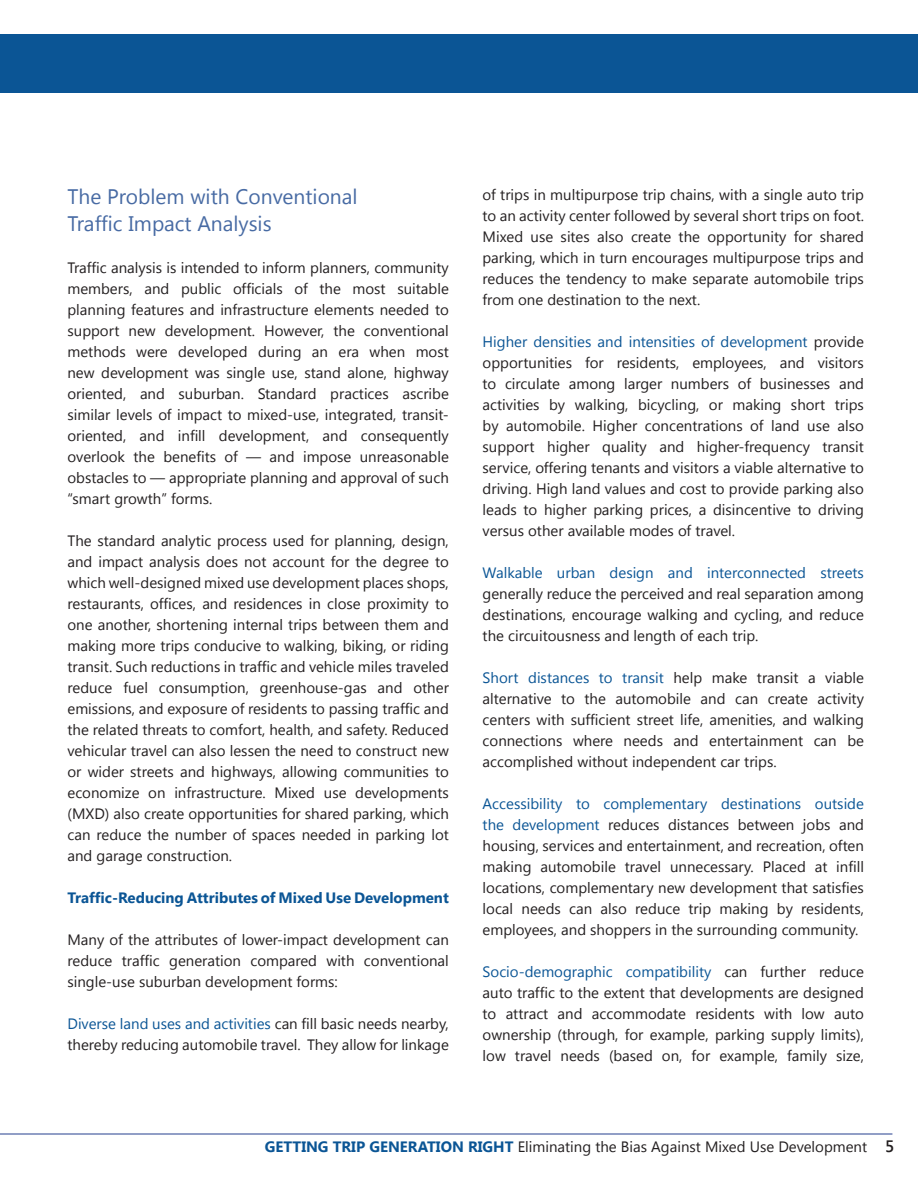
<style>
.page{position:relative;width:918px;height:1188px;background:#fff}
.page>*{position:absolute;margin:0;border:0;box-sizing:border-box;transform-origin:0 0}
.t1{font:21px/27px "Segoe UI";color:#486ba4}
.t2{font:15px/21px "Segoe UI";color:#231f20;text-align:justify}
.t3{font:700 15px "Segoe UI";color:#0b5595}
.s1{color:#0b5595}
.s2{font-weight:700;color:#0b5595}
.s3{font-weight:600;font-size:16.5px}
</style>
<div class="page">
<hr style="left:0;top:1134px;width:892px;height:1px;background:#253f8e">
<div style="left:0;top:34px;width:918px;height:58px;background:#0b5595"></div>
<p class="t1" style="left:68px;top:182px;width:292px">The Problem with Conventional<br>Traffic Impact Analysis</p>
<p class="t2" style="left:68px;top:257px;width:383px">Traffic analysis is intended to inform planners, community members, and public officials of the most suitable planning features and infrastructure elements needed to support new development. However, the conventional methods were developed during an era when most new development was single use, stand alone, highway oriented, and suburban. Standard practices ascribe similar levels of impact to mixed-use, integrated, transit&shy;oriented, and infill development, and consequently overlook the benefits of — and impose unreasonable obstacles to — appropriate planning and approval of such “smart growth” forms.</p>
<p class="t2" style="left:68px;top:530px;width:383px">The standard analytic process used for planning, design, and impact analysis does not account for the degree to which well-designed mixed use development places shops, restaurants, offices, and residences in close proximity to one another, shortening internal trips between them and making more trips conducive to walking, biking, or riding transit. Such reductions in traffic and vehicle miles traveled reduce fuel consumption, greenhouse-gas and other emissions, and exposure of residents to passing traffic and the related threats to comfort, health, and safety. Reduced</p>
<p class="t2" style="left:68px;top:740px;width:383px">vehicular travel can also lessen the need to construct new or wider streets and highways, allowing communities to economize on infrastructure. Mixed use developments (MXD) also create opportunities for shared parking, which can reduce the number of spaces needed in parking lot and garage construction.</p>
<p class="t3" style="left:68px;top:887px;width:383px">Traffic-Reducing Attributes of Mixed Use Development</p>
<p class="t2" style="left:68px;top:929px;width:383px">Many of the attributes of lower-impact development can reduce traffic generation compared with conventional single-use suburban development forms:</p>
<p class="t2" style="left:68px;top:1013px;width:383px"><span class="s1">Diverse land uses and activities</span> can fill basic needs nearby, thereby reducing automobile travel. They allow for linkage</p>
<p class="t2" style="left:483px;top:183px;width:383px">of trips in multipurpose trip chains, with a single auto trip to an activity center followed by several short trips on foot.<br>Mixed use sites also create the opportunity for shared parking, which in turn encourages multipurpose trips and reduces the tendency to make separate automobile trips from one destination to the next.</p>
<p class="t2" style="left:483px;top:330px;width:383px"><span class="s1">Higher densities and intensities of development</span> provide opportunities for residents, employees, and visitors to circulate among larger numbers of businesses and activities by walking, bicycling, or making short trips by automobile. Higher concentrations of land use also support higher quality and higher-frequency transit service, offering tenants and visitors a viable alternative to driving. High land values and cost to provide parking also leads to higher parking prices, a disincentive to driving versus other available modes of travel.</p>
<p class="t2" style="left:483px;top:561px;width:383px"><span class="s1">Walkable urban design and interconnected streets </span>generally reduce the perceived and real separation among destinations, encourage walking and cycling, and reduce the circuitousness and length of each trip.</p>
<p class="t2" style="left:483px;top:666px;width:383px"><span class="s1">Short distances to transit</span> help make transit a viable alternative to the automobile and can create activity centers with sufficient street life, amenities, and walking connections where needs and entertainment can be accomplished without independent car trips.</p>
<p class="t2" style="left:483px;top:792px;width:383px"><span class="s1">Accessibility to complementary destinations outside the development</span> reduces distances between jobs and housing, services and entertainment, and recreation, often making automobile travel unnecessary. Placed at infill locations, complementary new development that satisfies local needs can also reduce trip making by residents, employees, and shoppers in the surrounding community.</p>
<p class="t2" style="left:483px;top:960px;width:383px"><span class="s1">Socio-demographic compatibility</span> can further reduce auto traffic to the extent that developments are designed to attract and accommodate residents with low auto ownership (through, for example, parking supply limits), low travel needs (based on, for example, family size,</p>
<p class="t2" style="left:265px;top:1136px;width:631px"><span class="s2">GETTING TRIP GENERATION RIGHT</span> Eliminating the Bias Against Mixed Use Development <span class="s3">5</span></p>
</div>
